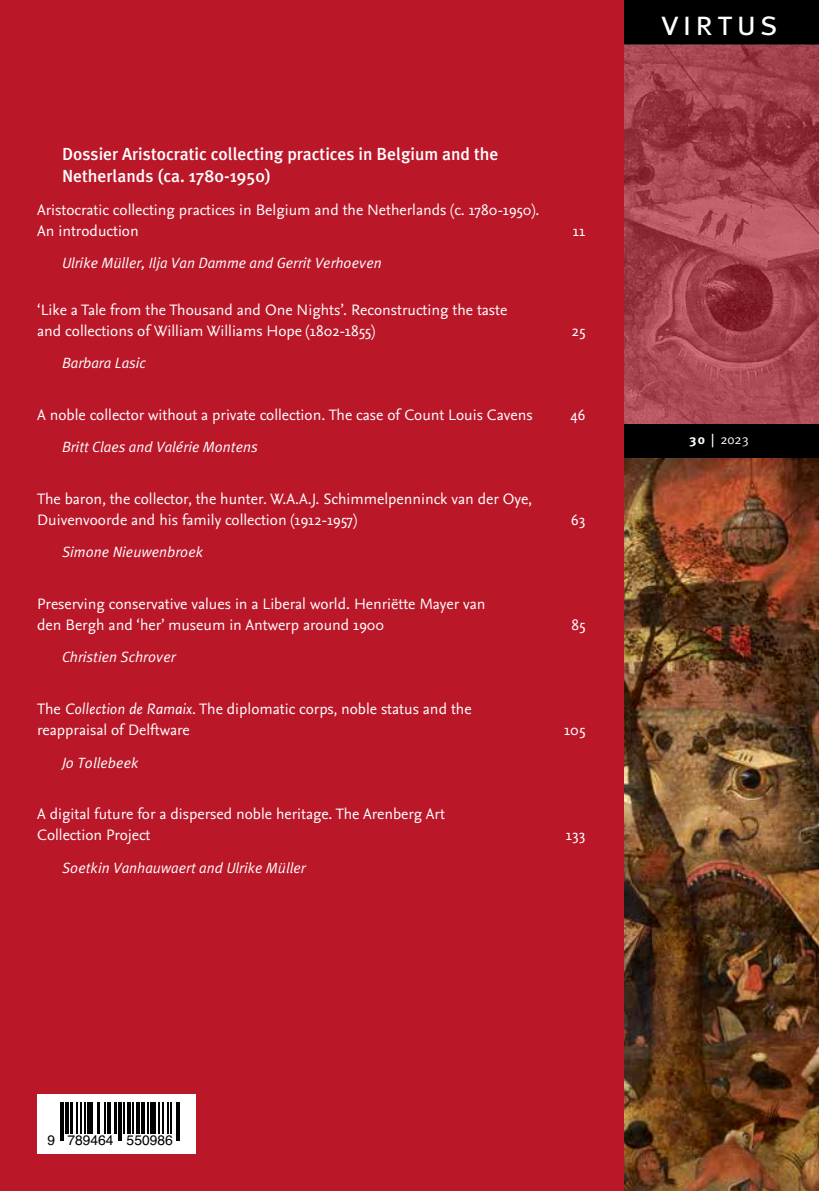
<style>
.page{position:relative;width:819px;height:1191px;background:#ba1729}
.page>*{position:absolute;margin:0;border:0;box-sizing:border-box;transform-origin:0 0}
.t1{font:35px "Meta Plus Normal Caps";letter-spacing:.1em;color:#fff}
.t2{font:500 17.5px/22.4px "Meta Plus";color:#fff}
.t3{font:15.75px/21px "Nexus Sans";color:#fff}
.t4{font:italic 14.88px "Meta Plus Normal";color:#fff}
.t5{font:13.83px "Helvetica";color:#000}
.t6{font:13.12px "Meta Plus Normal";color:#fff}
.s1{font-style:italic}
.s2{font-family:"Meta Plus";font-weight:700}
.s3{font-size:17.5px}
</style>
<div class="page">
<div style="left:624px;top:0;width:195px;height:45px;background:#000"></div>
<img style="left:624px;top:45px;width:195px;height:1146px">
<div style="left:624px;top:424px;width:195px;height:34px;background:#000"></div>
<div style="left:37px;top:1094px;width:159px;height:59px;background:#fff"></div>
<hr style="left:60px;top:1102px;width:1px;height:32px;background:#000">
<hr style="left:63px;top:1102px;width:1px;height:32px;background:#000">
<hr style="left:65px;top:1102px;width:4px;height:32px;background:#000">
<hr style="left:70px;top:1102px;width:3px;height:32px;background:#000">
<hr style="left:77px;top:1102px;width:1px;height:32px;background:#000">
<hr style="left:80px;top:1102px;width:2px;height:32px;background:#000">
<hr style="left:84px;top:1102px;width:1px;height:32px;background:#000">
<hr style="left:87px;top:1102px;width:3px;height:32px;background:#000">
<hr style="left:92px;top:1102px;width:1px;height:32px;background:#000">
<hr style="left:97px;top:1102px;width:2px;height:32px;background:#000">
<hr style="left:104px;top:1102px;width:2px;height:32px;background:#000">
<hr style="left:107px;top:1102px;width:1px;height:32px;background:#000">
<hr style="left:109px;top:1102px;width:2px;height:32px;background:#000">
<hr style="left:114px;top:1102px;width:3px;height:32px;background:#000">
<hr style="left:118px;top:1102px;width:1px;height:32px;background:#000">
<hr style="left:121px;top:1102px;width:1px;height:32px;background:#000">
<hr style="left:123px;top:1102px;width:1px;height:32px;background:#000">
<hr style="left:127px;top:1102px;width:4px;height:32px;background:#000">
<hr style="left:132px;top:1102px;width:1px;height:32px;background:#000">
<hr style="left:136px;top:1102px;width:4px;height:32px;background:#000">
<hr style="left:141px;top:1102px;width:4px;height:32px;background:#000">
<hr style="left:147px;top:1102px;width:1px;height:32px;background:#000">
<hr style="left:150px;top:1102px;width:3px;height:32px;background:#000">
<hr style="left:155px;top:1102px;width:1px;height:32px;background:#000">
<hr style="left:158px;top:1102px;width:2px;height:32px;background:#000">
<hr style="left:162px;top:1102px;width:2px;height:32px;background:#000">
<hr style="left:167px;top:1102px;width:2px;height:32px;background:#000">
<hr style="left:170px;top:1102px;width:1px;height:32px;background:#000">
<hr style="left:176px;top:1102px;width:1px;height:32px;background:#000">
<hr style="left:179px;top:1102px;width:1px;height:32px;background:#000">
<svg style="left:60px;top:1134px;width:4px;height:6px"></svg>
<svg style="left:118px;top:1134px;width:4px;height:6px"></svg>
<svg style="left:176px;top:1134px;width:4px;height:6px"></svg>
<p class="t2" style="left:62px;top:143px;width:438px">Dossier Aristocratic collecting practices in Belgium and the<br>Netherlands (ca. 1780-1950)</p>
<p class="t3" style="left:37px;top:199px;width:503px">Aristocratic collecting practices in Belgium and the Netherlands (c. 1780-1950).<br>An introduction</p>
<p class="t4" style="left:62px;top:254px;width:321px">Ulrike Müller, Ilja Van Damme and Gerrit Verhoeven</p>
<p class="t3" style="left:37px;top:299px;width:471px">‘Like a Tale from the Thousand and One Nights’. Reconstructing the taste and collections of William Williams Hope (1802-1855)</p>
<p class="t3" style="left:573px;top:220px;width:14px">11</p>
<p class="t3" style="left:572px;top:320px;width:15px">25</p>
<p class="t4" style="left:62px;top:354px;width:85px">Barbara Lasic</p>
<p class="t3" style="left:37px;top:404px;width:497px">A noble collector without a private collection. The case of Count Louis Cavens</p>
<p class="t3" style="left:570px;top:404px;width:16px">46</p>
<p class="t4" style="left:62px;top:438px;width:197px">Britt Claes and Valérie Montens</p>
<p class="t3" style="left:37px;top:488px;width:496px">The baron, the collector, the hunter. W.A.A.J. Schimmelpenninck van der Oye,<br>Duivenvoorde and his family collection (1912-1957)</p>
<p class="t3" style="left:571px;top:509px;width:16px">63</p>
<p class="t4" style="left:62px;top:543px;width:143px">Simone Nieuwenbroek</p>
<p class="t3" style="left:37px;top:593px;width:450px">Preserving conservative values in a Liberal world. Henriëtte Mayer van den Bergh and ‘her’ museum in Antwerp around 1900</p>
<p class="t4" style="left:62px;top:648px;width:115px">Christien Schrover</p>
<p class="t3" style="left:37px;top:698px;width:436px">The <span class="s1">Collection de Ramaix</span>. The diplomatic corps, noble status and the reappraisal of Delftware</p>
<p class="t4" style="left:62px;top:753px;width:78px">Jo Tollebeek</p>
<p class="t3" style="left:37px;top:803px;width:409px">A digital future for a dispersed noble heritage. The Arenberg Art<br>Collection Project</p>
<p class="t4" style="left:62px;top:858px;width:245px">Soetkin Vanhauwaert and Ulrike Müller</p>
<p class="t3" style="left:571px;top:614px;width:15px">85</p>
<p class="t3" style="left:564px;top:719px;width:23px">105</p>
<p class="t3" style="left:566px;top:824px;width:21px">133</p>
<h1 class="t1" style="left:660px;top:2px;width:119px">virtus</h1>
<p class="t6" style="left:689px;top:432px;width:60px"><span class="s2">30</span> <span class="s3">|</span> 2023</p>
<p class="t5" style="left:48px;top:1129px;width:127px">9 789464 550986</p>
</div>
